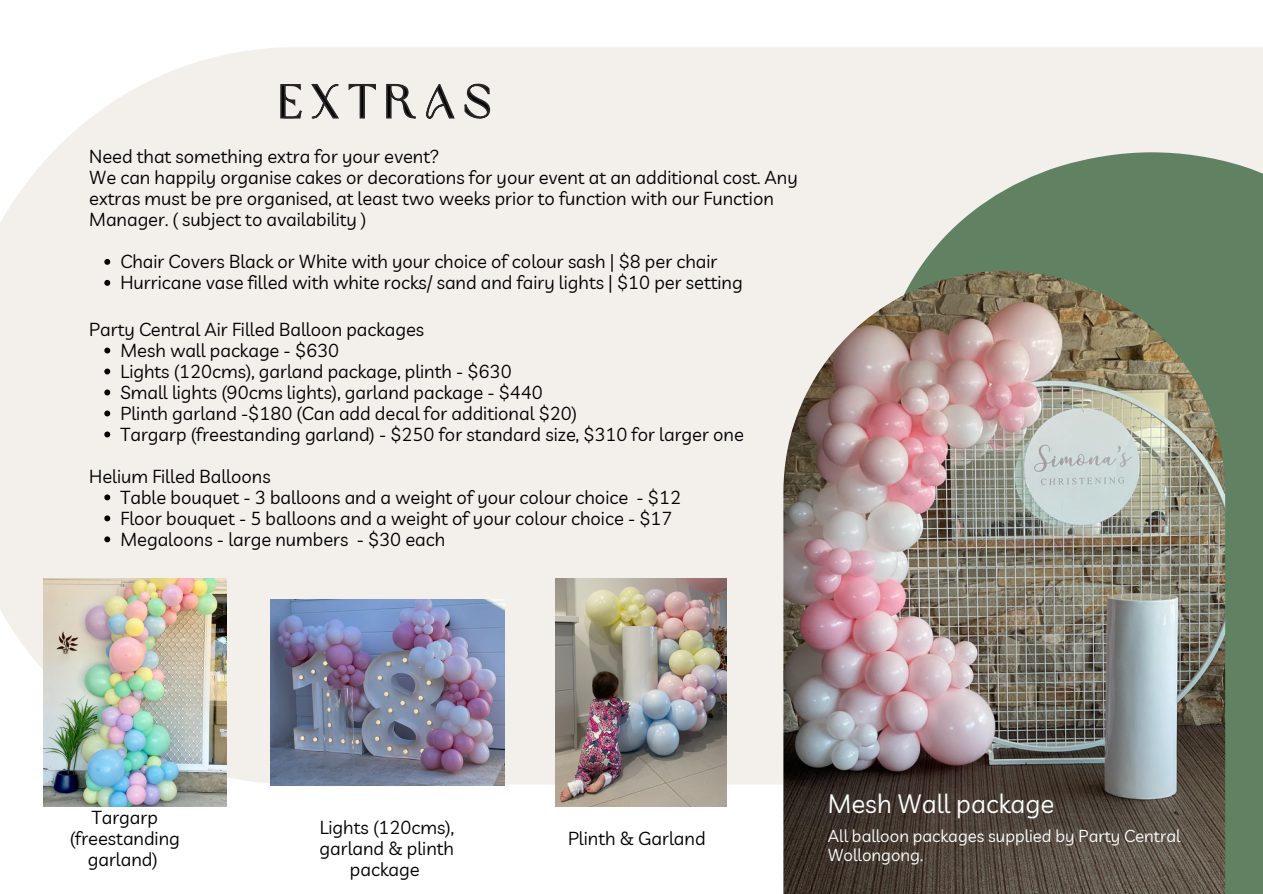
<style>
.page{position:relative;width:1263px;height:894px;background:#fff}
.page>*{position:absolute;margin:0;border:0;box-sizing:border-box;transform-origin:0 0}
.t1{font:46.35px "Brown Sugar";letter-spacing:.185em;color:#000}
.t2{font:25.8px "Livvic";color:#fdfefe}
.t3{font:18.3px/21px "Livvic";color:#000;text-align:center}
.t4{font:16.8px/19px "Livvic";color:#fdfefe}
</style>
<div class="page">
<div style="left:0;top:47px;width:1263px;height:737px;background:#f3f0ec"></div>
<svg style="left:878px;top:152px;width:385px;height:741px;background:#7c977d"></svg>
<img style="left:783px;top:271px;width:442px;height:622px">
<svg style="left:279px;top:75px;width:212px;height:45px;background:#d2cfcc"></svg>
<svg style="left:104px;top:259px;width:6px;height:6px"></svg>
<svg style="left:104px;top:280px;width:6px;height:6px"></svg>
<svg style="left:104px;top:347px;width:6px;height:6px"></svg>
<svg style="left:104px;top:368px;width:6px;height:6px"></svg>
<svg style="left:104px;top:389px;width:6px;height:6px"></svg>
<svg style="left:104px;top:410px;width:6px;height:6px"></svg>
<svg style="left:104px;top:431px;width:6px;height:6px"></svg>
<svg style="left:104px;top:494px;width:6px;height:6px"></svg>
<svg style="left:104px;top:515px;width:6px;height:6px"></svg>
<svg style="left:104px;top:536px;width:6px;height:6px"></svg>
<img style="left:44px;top:578px;width:183px;height:228px">
<img style="left:270px;top:599px;width:234px;height:186px">
<img style="left:555px;top:578px;width:171px;height:228px">
<p class="t1" style="left:280px;top:83px;width:213px">EXTRAS</p>
<p class="t3" style="left:89px;top:146px;width:352px">Need that something extra for your event?</p>
<p class="t3" style="left:89px;top:167px;width:710px;text-align:left">We can happily organise cakes or decorations for your event at an additional cost. Any extras must be pre organised, at least two weeks prior to function with our Function<br>Manager. ( subject to availability )</p>
<p class="t3" style="left:120px;top:250px;width:598px">Chair Covers Black or White with your choice of colour sash | $8 per chair</p>
<p class="t3" style="left:120px;top:271px;width:624px">Hurricane vase filled with white rocks/ sand and fairy lights | $10 per setting</p>
<p class="t3" style="left:89px;top:318px;width:336px">Party Central Air Filled Balloon packages</p>
<p class="t3" style="left:120px;top:339px;width:220px">Mesh wall package - $630</p>
<p class="t3" style="left:120px;top:360px;width:393px">Lights (120cms), garland package, plinth - $630</p>
<p class="t3" style="left:120px;top:381px;width:424px">Small lights (90cms lights), garland package - $440</p>
<p class="t3" style="left:120px;top:402px;width:458px">Plinth garland -$180 (Can add decal for additional $20)</p>
<p class="t3" style="left:120px;top:423px;width:625px">Targarp (freestanding garland) - $250 for standard size, $310 for larger one</p>
<p class="t3" style="left:89px;top:465px;width:183px">Helium Filled Balloons</p>
<p class="t3" style="left:120px;top:486px;width:562px">Table bouquet - 3 balloons and a weight of your colour choice - $12</p>
<p class="t3" style="left:120px;top:507px;width:553px">Floor bouquet - 5 balloons and a weight of your colour choice - $17</p>
<p class="t3" style="left:120px;top:528px;width:326px">Megaloons - large numbers - $30 each</p>
<p class="t3" style="left:70px;top:806px;width:111px">Targarp (freestanding garland)</p>
<p class="t3" style="left:320px;top:816px;width:136px">Lights (120cms), garland &amp; plinth package</p>
<p class="t3" style="left:568px;top:826px;width:139px">Plinth &amp; Garland</p>
<p class="t2" style="left:828px;top:786px;width:228px">Mesh Wall package</p>
<p class="t4" style="left:828px;top:826px;width:354px">All balloon packages supplied by Party Central<br>Wollongong.</p>
</div>
